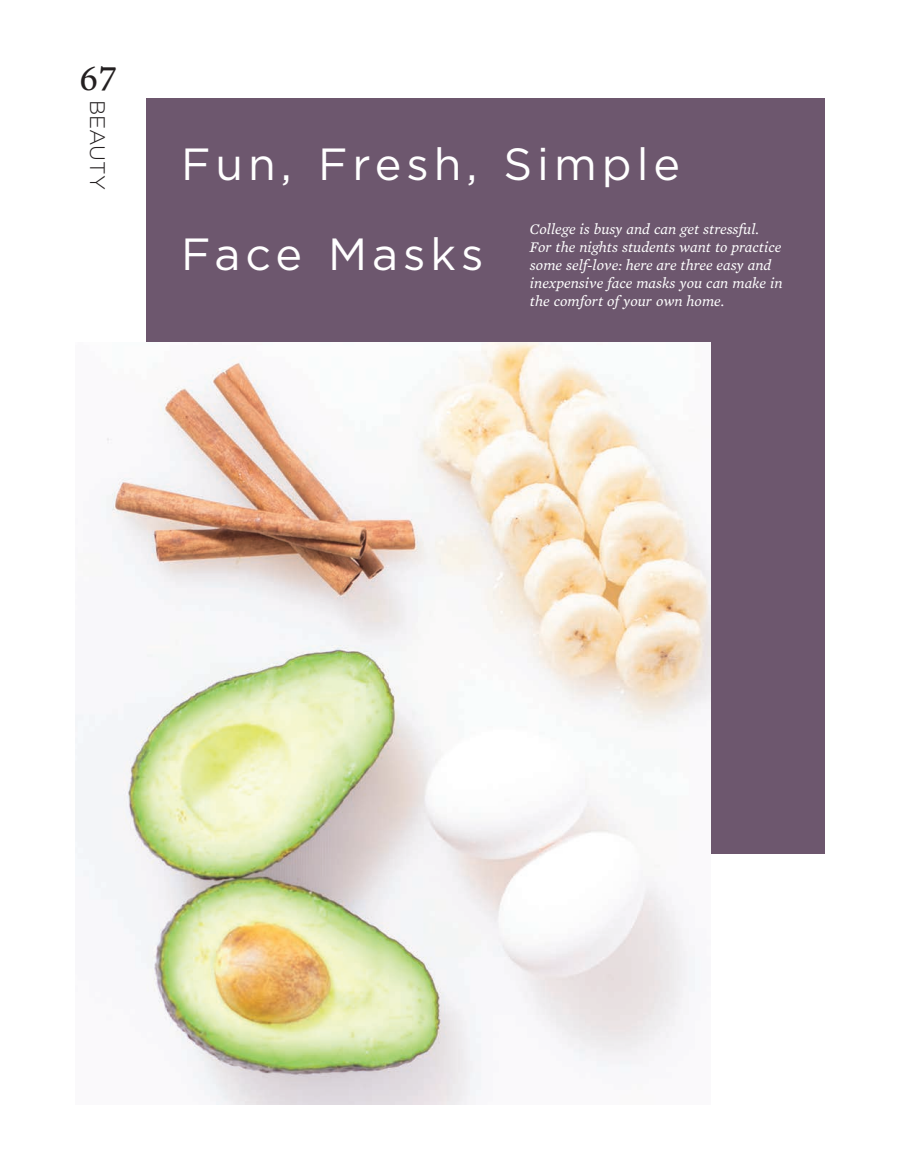
<style>
.page{position:relative;width:905px;height:1175px;background:#fff}
.page>*{position:absolute;margin:0;border:0;box-sizing:border-box;transform-origin:0 0}
.t1{font:45px "Gotham";letter-spacing:.11em;color:#fff}
.t2{font:36px "Mercury Numeric G2";color:#231f20}
.t3{font:300 21px "Gotham";color:#231f20}
.t4{font:italic 15px/18px "Mercury Text G2";color:#fff}
</style>
<div class="page">
<div style="left:146px;top:98px;width:678px;height:756px;background:#6d576e"></div>
<img style="left:76px;top:343px;width:634px;height:761px">
<h2 class="t2" style="left:80px;top:61px;width:39px">67</h2>
<p class="t3" style="left:111px;top:100px;width:91px;rotate:90deg">BEAUTY</p>
<p class="t1" style="left:181px;top:135px;width:500px">Fun, Fresh, Simple</p>
<p class="t1" style="left:181px;top:225px;width:304px">Face Masks</p>
<p class="t4" style="left:530px;top:220px;width:254px">College is busy and can get stressful.<br>For the nights students want to practice some self-love: here are three easy and inexpensive face masks you can make in the comfort of your own home.</p>
</div>
